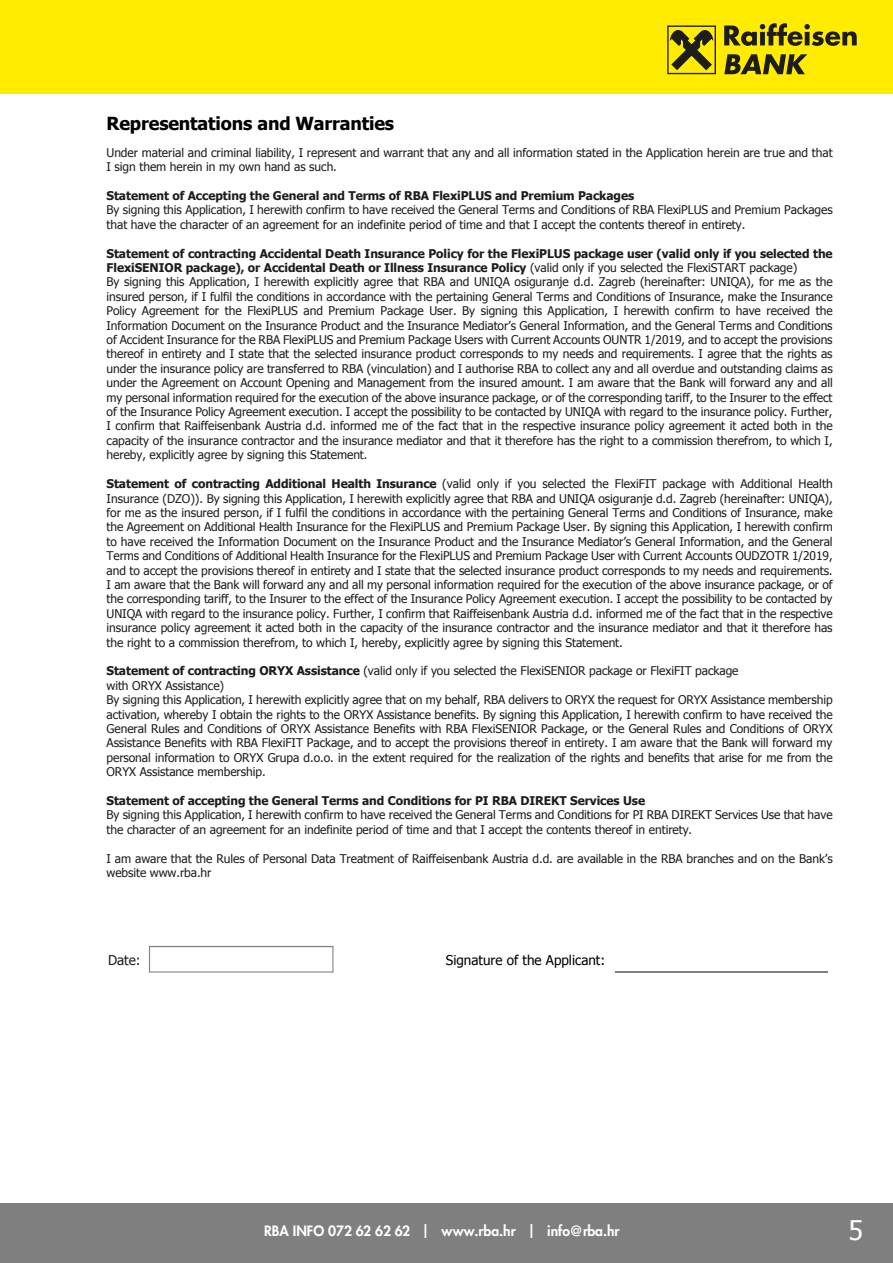
<style>
.page{position:relative;width:893px;height:1263px;background:#fff}
.page>*{position:absolute;margin:0;border:0;box-sizing:border-box;transform-origin:0 0}
.t1{font:27px "Tahoma";color:#fff}
.t2{font:700 18px "Tahoma";letter-spacing:-.01em;color:#000}
.t3{font:800 13.8px "Futura";color:#fff}
.t4{font:13.5px "Tahoma";color:#000}
.t5{font:13.5px "Tahoma";color:#1d1d1b}
.t6{font:12px/14.4px "Tahoma";letter-spacing:-.005em;color:#1d1d1b}
.t7{font:700 12px "Tahoma";letter-spacing:-.005em;color:#1d1d1b}
.s1{font-weight:700}
</style>
<div class="page">
<div style="left:0;top:1203px;width:893px;height:60px;background:#7f7f7f"></div>
<svg style="left:149px;top:946px;width:184px;height:26px"></svg>
<hr style="left:615px;top:971px;width:213px;height:1px;background:#7f7f7f">
<div style="left:0;top:0;width:893px;height:93px;background:#ffec00"></div>
<div style="left:667px;top:26px;width:49px;height:48px;background:#787010"></div>
<div style="left:669px;top:27px;width:46px;height:46px;background:#ffec00"></div>
<svg style="left:670px;top:30px;width:43px;height:40px"></svg>
<svg style="left:724px;top:23px;width:133px;height:23px"></svg>
<svg style="left:724px;top:54px;width:83px;height:20px"></svg>
<h2 class="t2" style="left:107px;top:111px;width:289px">Representations and Warranties</h2>
<p class="t6" style="left:107px;top:145px;width:728px">Under material and criminal liability, I represent and warrant that any and all information stated in the Application herein are true and that<br>I sign them herein in my own hand as such.</p>
<p class="t7" style="left:107px;top:187px;width:529px">Statement of Accepting the General and Terms of RBA FlexiPLUS and Premium Packages</p>
<p class="t6" style="left:107px;top:202px;width:728px">By signing this Application, I herewith confirm to have received the General Terms and Conditions of RBA FlexiPLUS and Premium Packages that have the character of an agreement for an indefinite period of time and that I accept the contents thereof in entirety.</p>
<p class="t6" style="left:107px;top:246px;width:728px"><span class="s1">Statement of contracting Accidental Death Insurance Policy for the FlexiPLUS package user (valid only if you selected the FlexiSENIOR package), or Accidental Death or Illness Insurance Policy</span> (valid only if you selected the FlexiSTART package)<br>By signing this Application, I herewith explicitly agree that RBA and UNIQA osiguranje d.d. Zagreb (hereinafter: UNIQA), for me as the insured person, if I fulfil the conditions in accordance with the pertaining General Terms and Conditions of Insurance, make the Insurance Policy Agreement for the FlexiPLUS and Premium Package User. By signing this Application, I herewith confirm to have received the Information Document on the Insurance Product and the Insurance Mediator’s General Information, and the General Terms and Conditions of Accident Insurance for the RBA FlexiPLUS and Premium Package Users with Current Accounts OUNTR 1/2019, and to accept the provisions thereof in entirety and I state that the selected insurance product corresponds to my needs and requirements. I agree that the rights as under the insurance policy are transferred to RBA (vinculation) and I authorise RBA to collect any and all overdue and outstanding claims as under the Agreement on Account Opening and Management from the insured amount. I am aware that the Bank will forward any and all my personal information required for the execution of the above insurance package, or of the corresponding tariff, to the Insurer to the effect of the Insurance Policy Agreement execution. I accept the possibility to be contacted by UNIQA with regard to the insurance policy. Further, I confirm that Raiffeisenbank Austria d.d. informed me of the fact that in the respective insurance policy agreement it acted both in the capacity of the insurance contractor and the insurance mediator and that it therefore has the right to a commission therefrom, to which I, hereby, explicitly agree by signing this Statement.</p>
<p class="t6" style="left:107px;top:476px;width:728px;text-align:justify"><span class="s1">Statement of contracting Additional Health Insurance</span> (valid only if you selected the FlexiFIT package with Additional Health Insurance (DZO)). By signing this Application, I herewith explicitly agree that RBA and UNIQA osiguranje d.d. Zagreb (hereinafter: UNIQA), for me as the insured person, if I fulfil the conditions in accordance with the pertaining General Terms and Conditions of Insurance, make the Agreement on Additional Health Insurance for the FlexiPLUS and Premium Package User. By signing this Application, I herewith confirm to have received the Information Document on the Insurance Product and the Insurance Mediator’s General Information, and the General Terms and Conditions of Additional Health Insurance for the FlexiPLUS and Premium Package User with Current Accounts OUDZOTR 1/2019, and to accept the provisions thereof in entirety and I state that the selected insurance product corresponds to my needs and requirements.<br>I am aware that the Bank will forward any and all my personal information required for the execution of the above insurance package, or of the corresponding tariff, to the Insurer to the effect of the Insurance Policy Agreement execution. I accept the possibility to be contacted by UNIQA with regard to the insurance policy. Further, I confirm that Raiffeisenbank Austria d.d. informed me of the fact that in the respective insurance policy agreement it acted both in the capacity of the insurance contractor and the insurance mediator and that it therefore has the right to a commission therefrom, to which I, hereby, explicitly agree by signing this Statement.</p>
<p class="t6" style="left:107px;top:663px;width:728px"><span class="s1">Statement of contracting ORYX Assistance</span> (valid only if you selected the FlexiSENIOR package or FlexiFIT package<br>with ORYX Assistance)<br>By signing this Application, I herewith explicitly agree that on my behalf, RBA delivers to ORYX the request for ORYX Assistance membership activation, whereby I obtain the rights to the ORYX Assistance benefits. By signing this Application, I herewith confirm to have received the General Rules and Conditions of ORYX Assistance Benefits with RBA FlexiSENIOR Package, or the General Rules and Conditions of ORYX Assistance Benefits with RBA FlexiFIT Package, and to accept the provisions thereof in entirety. I am aware that the Bank will forward my personal information to ORYX Grupa d.o.o. in the extent required for the realization of the rights and benefits that arise for me from the ORYX Assistance membership.</p>
<p class="t7" style="left:107px;top:792px;width:540px">Statement of accepting the General Terms and Conditions for PI RBA DIREKT Services Use</p>
<p class="t6" style="left:107px;top:807px;width:728px">By signing this Application, I herewith confirm to have received the General Terms and Conditions for PI RBA DIREKT Services Use that have the character of an agreement for an indefinite period of time and that I accept the contents thereof in entirety.</p>
<p class="t6" style="left:107px;top:850px;width:728px">I am aware that the Rules of Personal Data Treatment of Raiffeisenbank Austria d.d. are available in the RBA branches and on the Bank’s website www.rba.hr</p>
<p class="t5" style="left:108px;top:951px;width:34px">Date:</p>
<p class="t4" style="left:446px;top:951px;width:161px">Signature of the Applicant:</p>
<p class="t3" style="left:264px;top:1222px;width:357px">RBA INFO 072 62 62 62 | www.rba.hr | info@rba.hr</p>
<h1 class="t1" style="left:849px;top:1212px;width:16px">5</h1>
</div>
